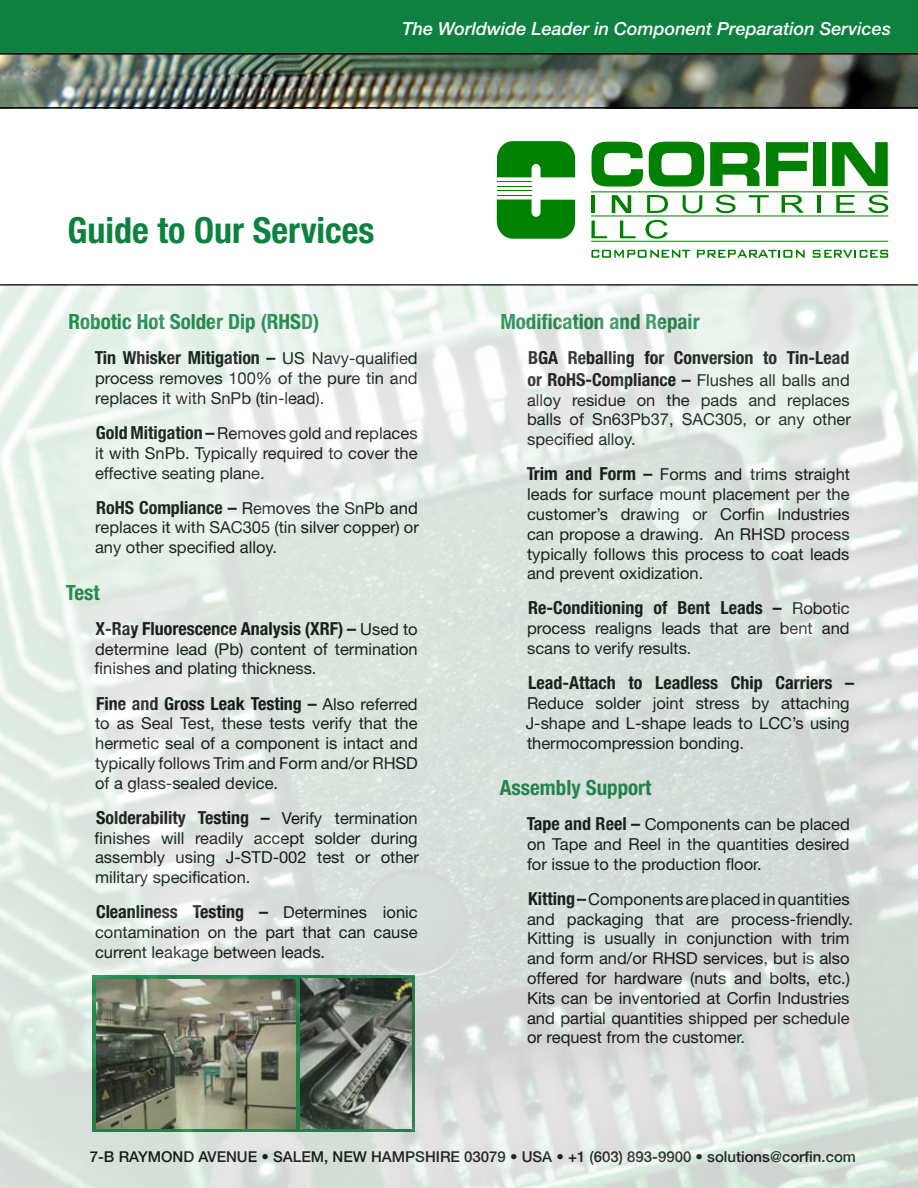
<style>
.page{position:relative;width:918px;height:1188px;background:#fff}
.page>*{position:absolute;margin:0;border:0;box-sizing:border-box;transform-origin:0 0}
.t1{font:700 condensed 36px "Helvetica Neue LT Std";color:#0e8140}
.t2{font:700 condensed 21px "Helvetica Neue LT Std";color:#0e8140}
.t3{font:700 condensed 18px/21.6px "Helvetica Neue LT Std";color:#000}
.t4{font:italic 500 18px "Helvetica Neue LT Std";color:#fff}
.t5{font:16.5px/19.8px "Helvetica Neue LT Std";color:#000;text-align:justify}
.t6{font:500 15px "Helvetica Neue LT Std";color:#000}
.s1{font-weight:400;font-stretch:normal;font-size:16.5px}
.s2{font-weight:700;font-stretch:condensed;font-size:18px}
</style>
<div class="page">
<div style="left:0;top:0;width:918px;height:55px;background:#0e8140"></div>
<svg style="left:647px;top:195px;width:21px;height:18px"></svg>
<svg style="left:683px;top:195px;width:19px;height:18px"></svg>
<hr style="left:591px;top:195px;width:4px;height:18px;background:#008000">
<svg style="left:716px;top:195px;width:20px;height:18px"></svg>
<svg style="left:749px;top:195px;width:20px;height:18px"></svg>
<svg style="left:782px;top:195px;width:22px;height:18px"></svg>
<svg style="left:836px;top:195px;width:19px;height:18px"></svg>
<svg style="left:868px;top:195px;width:20px;height:18px"></svg>
<svg style="left:612px;top:195px;width:19px;height:18px"></svg>
<hr style="left:817px;top:195px;width:3px;height:18px;background:#008000">
<svg style="left:497px;top:200px;width:78px;height:39px;background:#178b17"></svg>
<svg style="left:497px;top:141px;width:78px;height:36px;background:#158a15"></svg>
<hr style="left:497px;top:181px;width:35px;height:1px;background:#008000">
<hr style="left:497px;top:186px;width:35px;height:1px;background:#008000">
<hr style="left:497px;top:191px;width:35px;height:1px;background:#008000">
<hr style="left:497px;top:195px;width:35px;height:1px;background:#008000">
<svg style="left:591px;top:250px;width:99px;height:8px"></svg>
<svg style="left:697px;top:250px;width:108px;height:8px"></svg>
<svg style="left:812px;top:250px;width:76px;height:8px"></svg>
<svg style="left:592px;top:142px;width:51px;height:45px"></svg>
<svg style="left:649px;top:142px;width:55px;height:45px"></svg>
<svg style="left:710px;top:142px;width:50px;height:44px"></svg>
<svg style="left:766px;top:142px;width:42px;height:44px"></svg>
<div style="left:813px;top:142px;width:13px;height:44px;background:#008000"></div>
<svg style="left:832px;top:142px;width:56px;height:44px"></svg>
<svg style="left:591px;top:221px;width:16px;height:17px"></svg>
<svg style="left:620px;top:221px;width:16px;height:17px"></svg>
<svg style="left:645px;top:220px;width:23px;height:19px"></svg>
<hr style="left:591px;top:191px;width:297px;height:1px;background:#008000">
<hr style="left:591px;top:216px;width:297px;height:1px;background:#008000">
<hr style="left:591px;top:241px;width:297px;height:1px;background:#008000">
<img style="left:0;top:55px;width:918px;height:52px">
<hr style="left:0;top:53px;width:918px;height:2px;background:#000">
<hr style="left:0;top:107px;width:918px;height:2px;background:#000">
<img style="left:0;top:284px;width:918px;height:904px">
<p class="t4" style="left:402px;top:18px;width:490px">The Worldwide Leader in Component Preparation Services</p>
<h1 class="t1" style="left:67px;top:208px;width:309px">Guide to Our Services</h1>
<p class="t2" style="left:68px;top:309px;width:253px">Robotic Hot Solder Dip (RHSD)</p>
<p class="t3" style="left:95px;top:347px;width:325px">Tin Whisker Mitigation – <span class="s1">US Navy-qualified</span></p>
<p class="t5" style="left:95px;top:368px;width:324px">process removes 100% of the pure tin and replaces it with SnPb (tin-lead).</p>
<p class="t5" style="left:95px;top:423px;width:324px"><span class="s2">Gold Mitigation –</span> Removes gold and replaces it with SnPb. Typically required to cover the effective seating plane.</p>
<p class="t5" style="left:95px;top:498px;width:325px"><span class="s2">RoHS Compliance –</span> Removes the SnPb and replaces it with SAC305 (tin silver copper) or any other specified alloy.</p>
<p class="t2" style="left:66px;top:580px;width:35px">Test</p>
<p class="t3" style="left:95px;top:617px;width:324px">X-Ray Fluorescence Analysis (XRF) – <span class="s1">Used to</span></p>
<p class="t5" style="left:95px;top:639px;width:325px">determine lead (Pb) content of termination finishes and plating thickness.</p>
<p class="t3" style="left:96px;top:692px;width:323px">Fine and Gross Leak Testing – <span class="s1">Also referred</span></p>
<p class="t5" style="left:95px;top:713px;width:324px">to as Seal Test, these tests verify that the hermetic seal of a component is intact and typically follows Trim and Form and/or RHSD of a glass-sealed device.</p>
<p class="t3" style="left:96px;top:806px;width:323px">Solderability Testing – <span class="s1">Verify termination</span></p>
<p class="t5" style="left:95px;top:828px;width:326px">finishes will readily accept solder during assembly using J-STD-002 test or other military specification.</p>
<p class="t3" style="left:96px;top:901px;width:323px">Cleanliness Testing – <span class="s1">Determines ionic</span></p>
<p class="t5" style="left:95px;top:922px;width:324px">contamination on the part that can cause current leakage between leads.</p>
<p class="t2" style="left:500px;top:309px;width:201px">Modification and Repair</p>
<p class="t3" style="left:527px;top:347px;width:324px">BGA Reballing for Conversion to Tin-Lead or RoHS-Compliance – <span class="s1">Flushes all balls and</span></p>
<p class="t5" style="left:527px;top:390px;width:325px">alloy residue on the pads and replaces balls of Sn63Pb37, SAC305, or any other specified alloy.</p>
<p class="t5" style="left:527px;top:464px;width:325px"><span class="s2">Trim and Form –</span> Forms and trims straight leads for surface mount placement per the customer’s drawing or Corfin Industries can propose a drawing. An RHSD process typically follows this process to coat leads and prevent oxidization.</p>
<p class="t3" style="left:528px;top:597px;width:323px">Re-Conditioning of Bent Leads – <span class="s1">Robotic</span></p>
<p class="t5" style="left:527px;top:618px;width:324px">process realigns leads that are bent and scans to verify results.</p>
<p class="t3" style="left:528px;top:672px;width:328px">Lead-Attach to Leadless Chip Carriers –</p>
<p class="t5" style="left:526px;top:693px;width:326px">Reduce solder joint stress by attaching J-shape and L-shape leads to LCC’s using thermocompression bonding.</p>
<p class="t2" style="left:500px;top:775px;width:153px">Assembly Support</p>
<p class="t5" style="left:527px;top:814px;width:325px"><span class="s2">Tape and Reel –</span> Components can be placed on Tape and Reel in the quantities desired for issue to the production floor.</p>
<p class="t5" style="left:527px;top:889px;width:328px;text-align:left"><span class="s2">Kitting –</span> Components are placed in quantities and packaging that are process-friendly.<br>Kitting is usually in conjunction with trim and form and/or RHSD services, but is also offered for hardware (nuts and bolts, etc.)<br>Kits can be inventoried at Corfin Industries and partial quantities shipped per schedule or request from the customer.</p>
<p class="t6" style="left:90px;top:1147px;width:768px">7-B RAYMOND AVENUE • SALEM, NEW HAMPSHIRE 03079 • USA • +1 (603) 893-9900 • solutions@corfin.com</p>
</div>
